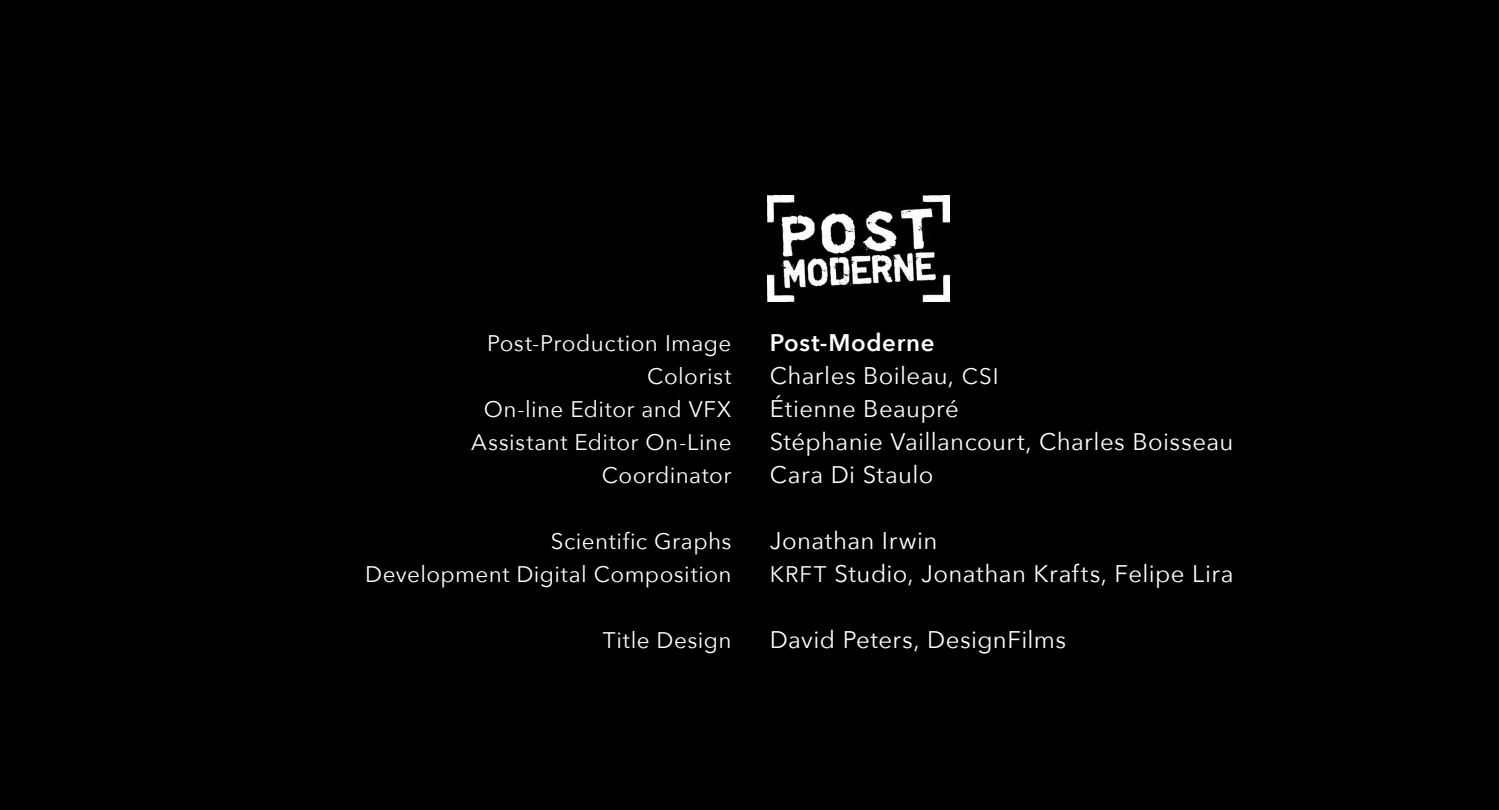
<style>
.page{position:relative;width:1499px;height:810px;background:#fff}
.page>*{position:absolute;margin:0;border:0;box-sizing:border-box;transform-origin:0 0}
.t1{font:24px "Avenir Next";letter-spacing:.015em;color:#fff}
.t2{font:600 24px "Avenir Next";letter-spacing:.025em;color:#fff}
.t3{font:22.5px "Avenir Next";letter-spacing:.02em;color:#fff}
.s1{font-size:22.5px}
</style>
<div class="page">
<div style="left:0;top:0;width:1498px;height:810px;background:#000"></div>
<img style="left:767px;top:196px;width:183px;height:106px">
<p class="t3" style="left:487px;top:324px;width:246px">Post-Production Image</p>
<p class="t2" style="left:769px;top:322px;width:166px">Post-Moderne</p>
<p class="t3" style="left:647px;top:357px;width:86px">Colorist</p>
<p class="t1" style="left:769px;top:355px;width:230px">Charles Boileau, <span class="s1">CSI</span></p>
<p class="t3" style="left:484px;top:390px;width:249px">On-line Editor and VFX</p>
<p class="t1" style="left:769px;top:388px;width:191px">Étienne Beaupré</p>
<p class="t3" style="left:471px;top:423px;width:262px">Assistant Editor On-Line</p>
<p class="t1" style="left:769px;top:421px;width:465px">Stéphanie Vaillancourt, Charles Boisseau</p>
<p class="t3" style="left:601px;top:456px;width:131px">Coordinator</p>
<p class="t1" style="left:769px;top:454px;width:165px">Cara Di Staulo</p>
<p class="t3" style="left:551px;top:522px;width:182px">Scientific Graphs</p>
<p class="t1" style="left:769px;top:520px;width:169px">Jonathan Irwin</p>
<p class="t3" style="left:365px;top:555px;width:368px">Development Digital Composition</p>
<p class="t1" style="left:770px;top:553px;width:465px"><span class="s1">KRFT</span> Studio, Jonathan Krafts, Felipe Lira</p>
<p class="t3" style="left:603px;top:621px;width:130px">Title Design</p>
<p class="t1" style="left:769px;top:619px;width:298px">David Peters, DesignFilms</p>
</div>
